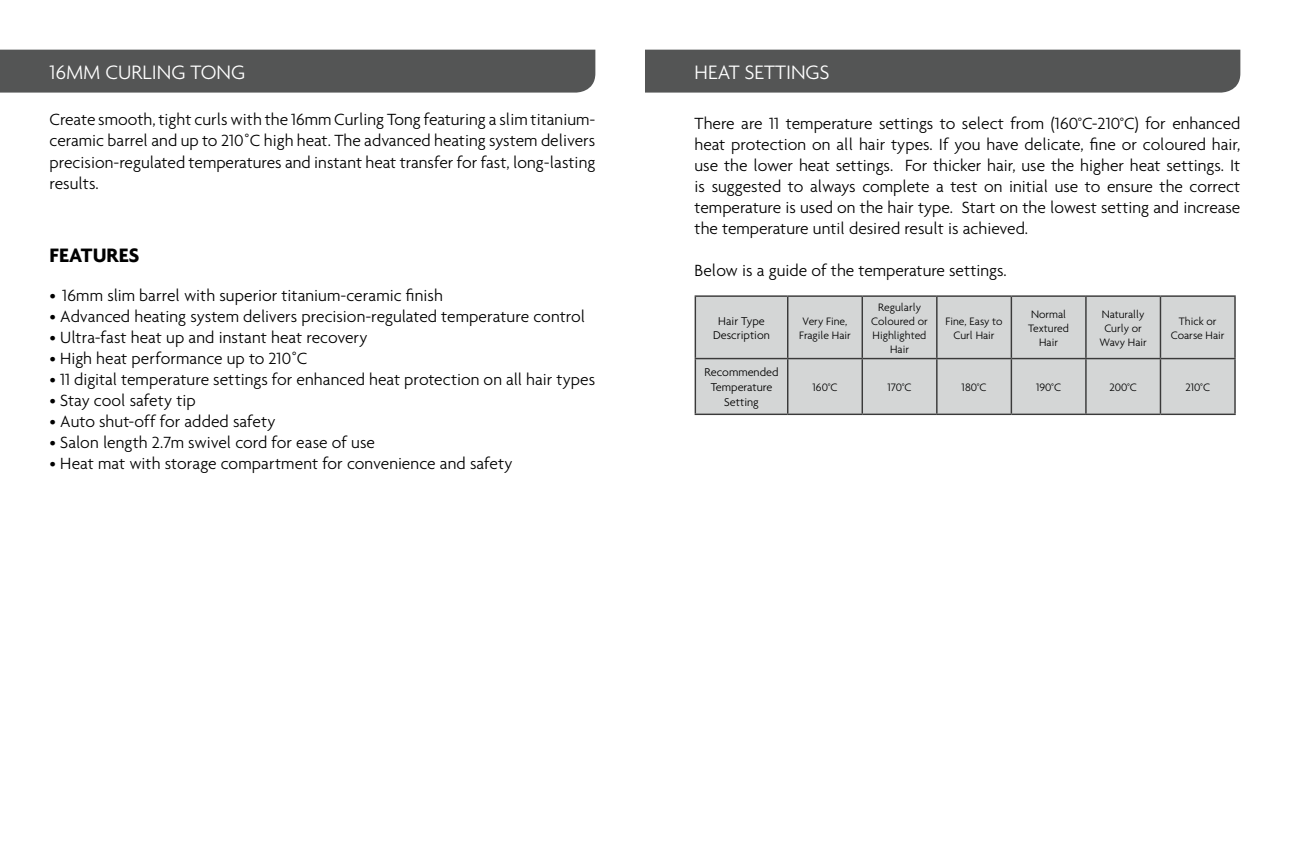
<style>
.page{position:relative;width:1290px;height:844px;background:#fff}
.page>*{position:absolute;margin:0;border:0;box-sizing:border-box;transform-origin:0 0}
.t1{font:300 21px "Agenda";color:#fff}
.t2{font:700 21px "Agenda";color:#000}
.t3{font:300 17.5px/21px "Agenda";color:#000;text-align:justify}
.t4{font:300 12.25px/14.7px "Agenda";color:#000;text-align:center}
.t5{font:300 11.55px/14px "Agenda";color:#000;text-align:center}
</style>
<div class="page">
<div style="left:0;top:50px;width:595px;height:43px;background:#545555"></div>
<div style="left:645px;top:50px;width:595px;height:43px;background:#545555"></div>
<div style="left:696px;top:297px;width:538px;height:116px;background:#d4d6d6"></div>
<hr style="left:694px;top:295px;width:94px;height:2px;background:#3a3a3a">
<hr style="left:694px;top:297px;width:2px;height:61px;background:#3a3a3a">
<hr style="left:788px;top:295px;width:74px;height:2px;background:#3a3a3a">
<hr style="left:787px;top:297px;width:1px;height:61px;background:#3a3a3a">
<hr style="left:862px;top:295px;width:75px;height:2px;background:#3a3a3a">
<hr style="left:861px;top:297px;width:2px;height:61px;background:#3a3a3a">
<hr style="left:937px;top:295px;width:74px;height:2px;background:#3a3a3a">
<hr style="left:936px;top:297px;width:1px;height:61px;background:#3a3a3a">
<hr style="left:1011px;top:295px;width:75px;height:2px;background:#3a3a3a">
<hr style="left:1010px;top:297px;width:2px;height:61px;background:#3a3a3a">
<hr style="left:1086px;top:295px;width:74px;height:2px;background:#3a3a3a">
<hr style="left:1085px;top:297px;width:1px;height:61px;background:#3a3a3a">
<hr style="left:1160px;top:295px;width:76px;height:2px;background:#3a3a3a">
<hr style="left:1160px;top:297px;width:1px;height:61px;background:#3a3a3a">
<hr style="left:1234px;top:297px;width:2px;height:61px;background:#3a3a3a">
<hr style="left:694px;top:358px;width:94px;height:1px;background:#3a3a3a">
<hr style="left:694px;top:359px;width:2px;height:54px;background:#3a3a3a">
<hr style="left:788px;top:358px;width:74px;height:1px;background:#3a3a3a">
<hr style="left:787px;top:359px;width:1px;height:54px;background:#3a3a3a">
<hr style="left:862px;top:358px;width:75px;height:1px;background:#3a3a3a">
<hr style="left:861px;top:359px;width:2px;height:54px;background:#3a3a3a">
<hr style="left:937px;top:358px;width:74px;height:1px;background:#3a3a3a">
<hr style="left:936px;top:359px;width:1px;height:54px;background:#3a3a3a">
<hr style="left:1011px;top:358px;width:75px;height:1px;background:#3a3a3a">
<hr style="left:1010px;top:359px;width:2px;height:54px;background:#3a3a3a">
<hr style="left:1086px;top:358px;width:74px;height:1px;background:#3a3a3a">
<hr style="left:1085px;top:359px;width:1px;height:54px;background:#3a3a3a">
<hr style="left:1160px;top:358px;width:76px;height:1px;background:#3a3a3a">
<hr style="left:1160px;top:359px;width:1px;height:54px;background:#3a3a3a">
<hr style="left:1234px;top:359px;width:2px;height:54px;background:#3a3a3a">
<hr style="left:694px;top:413px;width:94px;height:2px;background:#3a3a3a">
<hr style="left:788px;top:413px;width:74px;height:2px;background:#3a3a3a">
<hr style="left:862px;top:413px;width:75px;height:2px;background:#3a3a3a">
<hr style="left:937px;top:413px;width:74px;height:2px;background:#3a3a3a">
<hr style="left:1011px;top:413px;width:75px;height:2px;background:#3a3a3a">
<hr style="left:1086px;top:413px;width:74px;height:2px;background:#3a3a3a">
<hr style="left:1160px;top:413px;width:76px;height:2px;background:#3a3a3a">
<p class="t1" style="left:50px;top:60px;width:197px">16MM CURLING TONG</p>
<p class="t3" style="left:50px;top:109px;width:547px">Create smooth, tight curls with the 16mm Curling Tong featuring a slim titanium&shy;ceramic barrel and up to 210˚C high heat. The advanced heating system delivers precision-regulated temperatures and instant heat transfer for fast, long-lasting results.</p>
<p class="t2" style="left:50px;top:243px;width:91px">FEATURES</p>
<p class="t3" style="left:50px;top:284px;width:395px">• 16mm slim barrel with superior titanium-ceramic finish</p>
<p class="t3" style="left:50px;top:305px;width:537px">• Advanced heating system delivers precision-regulated temperature control</p>
<p class="t3" style="left:50px;top:326px;width:319px">• Ultra-fast heat up and instant heat recovery</p>
<p class="t3" style="left:50px;top:347px;width:259px">• High heat performance up to 210˚C</p>
<p class="t3" style="left:50px;top:368px;width:547px">• 11 digital temperature settings for enhanced heat protection on all hair types</p>
<p class="t3" style="left:50px;top:389px;width:148px">• Stay cool safety tip</p>
<p class="t3" style="left:50px;top:410px;width:228px">• Auto shut-off for added safety</p>
<p class="t3" style="left:50px;top:431px;width:327px">• Salon length 2.7m swivel cord for ease of use</p>
<p class="t3" style="left:50px;top:452px;width:464px">• Heat mat with storage compartment for convenience and safety</p>
<p class="t1" style="left:694px;top:60px;width:136px">HEAT SETTINGS</p>
<p class="t3" style="left:694px;top:113px;width:547px">There are 11 temperature settings to select from (160°C-210°C) for enhanced heat protection on all hair types. If you have delicate, fine or coloured hair, use the lower heat settings. For thicker hair, use the higher heat settings. It is suggested to always complete a test on initial use to ensure the correct temperature is used on the hair type. Start on the lowest setting and increase the temperature until desired result is achieved.</p>
<p class="t3" style="left:694px;top:260px;width:314px">Below is a guide of the temperature settings.</p>
<p class="t4" style="left:713px;top:313px;width:58px">Hair Type<br>Description</p>
<p class="t5" style="left:799px;top:314px;width:53px">Very Fine,<br>Fragile Hair</p>
<p class="t5" style="left:871px;top:300px;width:58px">Regularly<br>Coloured or<br>Highlighted<br>Hair</p>
<p class="t5" style="left:945px;top:314px;width:59px">Fine, Easy to<br>Curl Hair</p>
<p class="t5" style="left:1028px;top:307px;width:42px">Normal<br>Textured<br>Hair</p>
<p class="t5" style="left:1099px;top:307px;width:49px">Naturally<br>Curly or<br>Wavy Hair</p>
<p class="t5" style="left:1171px;top:314px;width:55px">Thick or<br>Coarse Hair</p>
<p class="t4" style="left:704px;top:365px;width:76px">Recommended<br>Temperature<br>Setting</p>
<p class="t5" style="left:812px;top:380px;width:26px">160°C</p>
<p class="t5" style="left:887px;top:380px;width:26px">170°C</p>
<p class="t5" style="left:961px;top:380px;width:26px">180°C</p>
<p class="t5" style="left:1036px;top:380px;width:26px">190°C</p>
<p class="t5" style="left:1109px;top:380px;width:29px">200°C</p>
<p class="t5" style="left:1185px;top:380px;width:26px">210°C</p>
</div>
